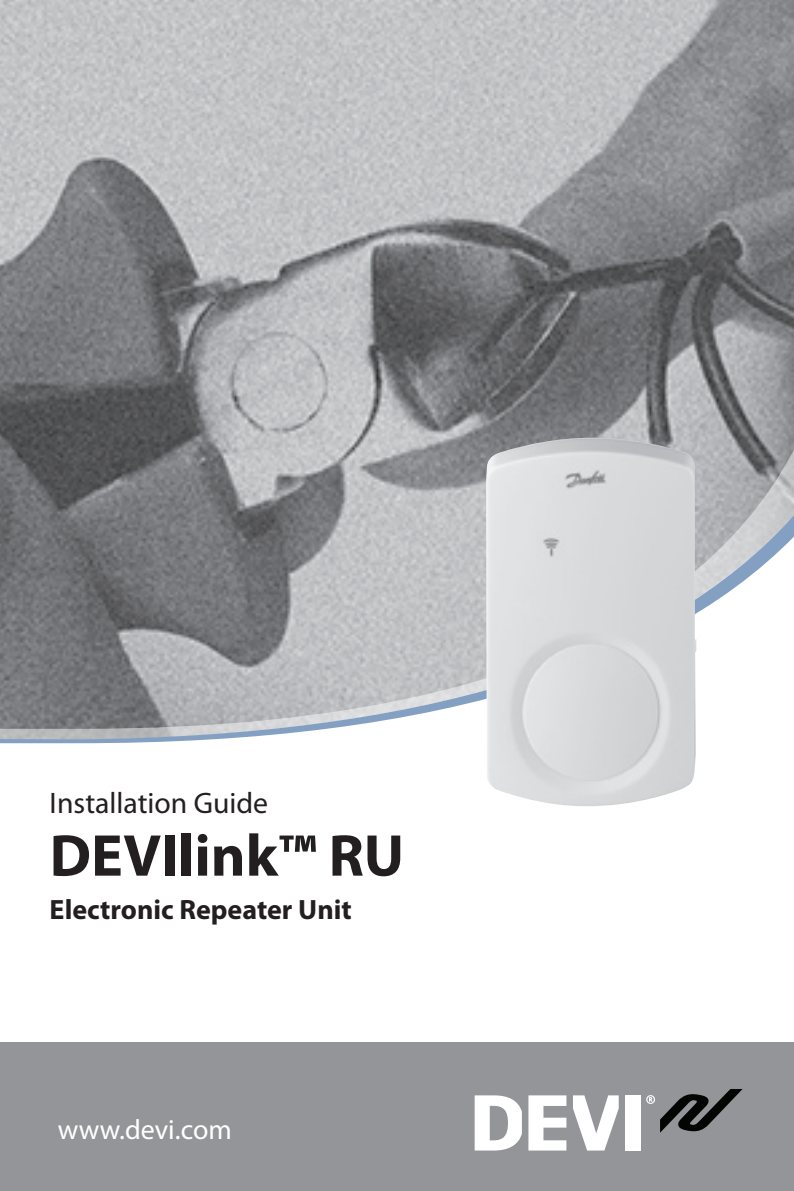
<style>
.page{position:relative;width:794px;height:1191px;background:#fff}
.page>*{position:absolute;margin:0;border:0;box-sizing:border-box;transform-origin:0 0}
.DEVI_Document_type{font:700 59.5px "Myriad Pro";color:#231f20}
.DEVI_Document_type-2{font:29.75px "Myriad Pro";color:#231f20}
.DEVI_FrontPageSubTit{font:700 28px "Myriad Pro";color:#231f20}
.DEVI_Footer{font:28px "Myriad Pro";color:#fff}
</style>
<div class="page">
<img style="left:0;top:0;width:794px;height:423px">
<svg style="left:0;top:423px;width:794px;height:59px;background:#8a8b8e"></svg>
<svg style="left:0;top:482px;width:794px;height:261px;background:#a4a6a9"></svg>
<div style="left:0;top:1042px;width:794px;height:149px;background:#939598"></div>
<svg style="left:528px;top:1095px;width:38px;height:55px"></svg>
<div style="left:625px;top:1095px;width:15px;height:55px;background:#fff"></div>
<svg style="left:573px;top:1095px;width:45px;height:55px"></svg>
<svg style="left:474px;top:1095px;width:48px;height:55px"></svg>
<svg style="left:646px;top:1089px;width:96px;height:43px"></svg>
<img style="left:486px;top:438px;width:232px;height:369px">
<p class="DEVI_Document_type-2" style="left:50px;top:787px;width:220px">Installation Guide</p>
<p class="DEVI_Document_type" style="left:50px;top:822px;width:356px">DEVIlink™ RU</p>
<p class="DEVI_FrontPageSubTit" style="left:50px;top:894px;width:303px">Electronic Repeater Unit</p>
<p class="DEVI_Footer" style="left:58px;top:1114px;width:175px">www.devi.com</p>
</div>
